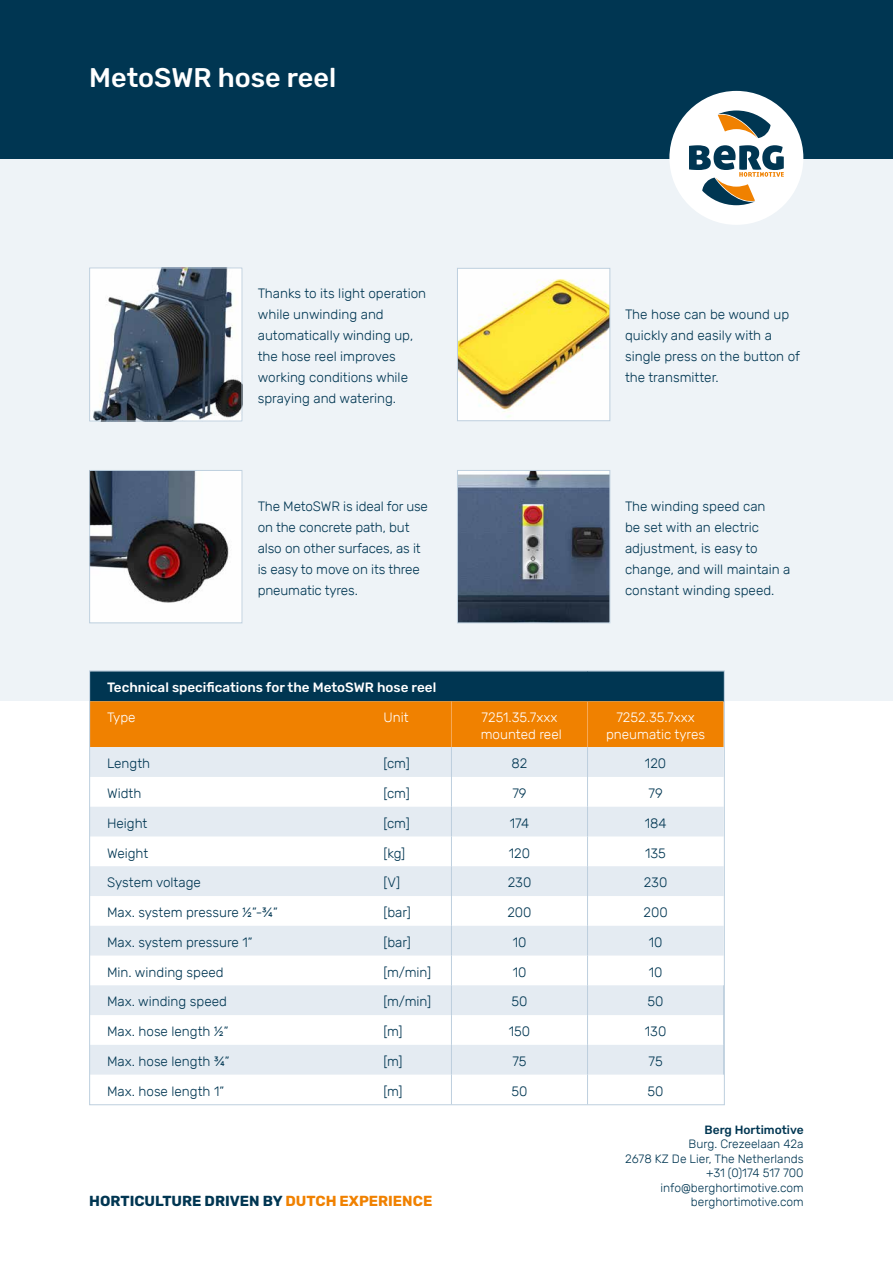
<style>
.page{position:relative;width:893px;height:1263px;background:#fff}
.page>*{position:absolute;margin:0;border:0;box-sizing:border-box;transform-origin:0 0}
.t1{font:500 27px "Rubik";color:#fff}
.t2{font:700 14.55px "Rubik";color:#003652}
.t3{font:300 13.5px/21px "Rubik";color:#003652}
.t4{font:300 13.5px/16.2px "Rubik";color:#fff}
.t5{font:500 13.5px "Rubik";color:#fff}
.t6{font:300 12px/14.4px "Rubik";color:#003652;text-align:right}
.t7{font:500 12px "Rubik";color:#003652}
.s1{color:#f08100}
</style>
<div class="page">
<div style="left:0;top:159px;width:893px;height:542px;background:#eef3f7"></div>
<div style="left:0;top:0;width:893px;height:159px;background:#003652"></div>
<div style="left:669px;top:91px;width:134px;height:134px;background:#fff;border-radius:50%"></div>
<svg style="left:689px;top:145px;width:95px;height:60px"></svg>
<svg style="left:717px;top:110px;width:53px;height:28px"></svg>
<svg style="left:91px;top:672px;width:632px;height:75px;background:#926420"></svg>
<svg style="left:91px;top:747px;width:632px;height:327px;fill:#e4ebf2"></svg>
<hr style="left:587px;top:671px;width:1px;height:30px;background:#003652">
<svg style="left:451px;top:807px;width:1px;height:29px"></svg>
<svg style="left:587px;top:807px;width:1px;height:29px"></svg>
<hr style="left:451px;top:955px;width:1px;height:30px;background:#bdcfde">
<hr style="left:587px;top:955px;width:1px;height:30px;background:#bdcfde">
<hr style="left:451px;top:1074px;width:1px;height:30px;background:#bdcfde">
<hr style="left:587px;top:1074px;width:1px;height:30px;background:#bdcfde">
<svg style="left:451px;top:926px;width:1px;height:29px"></svg>
<svg style="left:587px;top:926px;width:1px;height:29px"></svg>
<hr style="left:451px;top:866px;width:1px;height:30px;background:#bdcfde">
<hr style="left:587px;top:866px;width:1px;height:30px;background:#bdcfde">
<hr style="left:451px;top:836px;width:1px;height:30px;background:#bdcfde">
<hr style="left:587px;top:836px;width:1px;height:30px;background:#bdcfde">
<hr style="left:451px;top:896px;width:1px;height:30px;background:#bdcfde">
<hr style="left:587px;top:896px;width:1px;height:30px;background:#bdcfde">
<hr style="left:451px;top:985px;width:1px;height:30px;background:#bdcfde">
<hr style="left:587px;top:985px;width:1px;height:30px;background:#bdcfde">
<svg style="left:451px;top:1045px;width:1px;height:29px"></svg>
<svg style="left:587px;top:1045px;width:1px;height:29px"></svg>
<hr style="left:451px;top:1015px;width:1px;height:30px;background:#bdcfde">
<hr style="left:587px;top:1015px;width:1px;height:30px;background:#bdcfde">
<hr style="left:451px;top:701px;width:1px;height:46px;background:#f7aa59">
<hr style="left:587px;top:701px;width:1px;height:46px;background:#f7aa59">
<hr style="left:451px;top:747px;width:1px;height:30px;background:#bdcfde">
<hr style="left:587px;top:747px;width:1px;height:30px;background:#bdcfde">
<hr style="left:451px;top:777px;width:1px;height:30px;background:#bdcfde">
<hr style="left:587px;top:777px;width:1px;height:30px;background:#bdcfde">
<img style="left:91px;top:472px;width:149px;height:149px">
<div style="left:89px;top:470px;width:153px;height:153px;border:1px solid #bdcfde"></div>
<img style="left:459px;top:270px;width:149px;height:149px">
<div style="left:457px;top:268px;width:153px;height:153px;border:1px solid #bdcfde"></div>
<img style="left:459px;top:472px;width:149px;height:149px">
<div style="left:457px;top:470px;width:153px;height:153px;border:1px solid #bdcfde"></div>
<img style="left:91px;top:269px;width:149px;height:150px">
<div style="left:89px;top:267px;width:153px;height:154px;border:1px solid #bdcfde"></div>
<h1 class="t1" style="left:89px;top:62px;width:248px">MetoSWR hose reel</h1>
<p class="t3" style="left:258px;top:283px;width:170px">Thanks to its light operation while unwinding and automatically winding up, the hose reel improves working conditions while spraying and watering.</p>
<p class="t3" style="left:258px;top:496px;width:172px">The MetoSWR is ideal for use on the concrete path, but also on other surfaces, as it is easy to move on its three pneumatic tyres.</p>
<p class="t3" style="left:625px;top:305px;width:176px">The hose can be wound up quickly and easily with a single press on the button of the transmitter.</p>
<p class="t3" style="left:625px;top:496px;width:167px">The winding speed can<br>be set with an electric adjustment, is easy to change, and will maintain a constant winding speed.</p>
<p class="t5" style="left:107px;top:680px;width:331px">Technical specifications for the MetoSWR hose reel</p>
<p class="t4" style="left:107px;top:710px;width:30px">Type</p>
<p class="t4" style="left:383px;top:710px;width:27px">Unit</p>
<p class="t4" style="left:481px;top:710px;width:82px">7251.35.7xxx mounted reel</p>
<p class="t4" style="left:606px;top:710px;width:100px;text-align:center">7252.35.7xxx pneumatic tyres</p>
<p class="t3" style="left:107px;top:753px;width:45px">Length</p>
<p class="t3" style="left:383px;top:753px;width:28px">[cm]</p>
<p class="t3" style="left:512px;top:753px;width:17px">82</p>
<p class="t3" style="left:645px;top:753px;width:23px">120</p>
<p class="t3" style="left:107px;top:783px;width:36px">Width</p>
<p class="t3" style="left:383px;top:783px;width:28px">[cm]</p>
<p class="t3" style="left:512px;top:783px;width:16px">79</p>
<p class="t3" style="left:648px;top:783px;width:16px">79</p>
<p class="t3" style="left:107px;top:813px;width:42px">Height</p>
<p class="t3" style="left:383px;top:813px;width:28px">[cm]</p>
<p class="t3" style="left:510px;top:813px;width:21px">174</p>
<p class="t3" style="left:645px;top:813px;width:23px">184</p>
<p class="t3" style="left:107px;top:843px;width:43px">Weight</p>
<p class="t3" style="left:383px;top:843px;width:23px">[kg]</p>
<p class="t3" style="left:509px;top:843px;width:23px">120</p>
<p class="t3" style="left:645px;top:843px;width:22px">135</p>
<p class="t3" style="left:107px;top:872px;width:95px">System voltage</p>
<p class="t3" style="left:383px;top:872px;width:18px">[V]</p>
<p class="t3" style="left:508px;top:872px;width:25px">230</p>
<p class="t3" style="left:644px;top:872px;width:25px">230</p>
<p class="t3" style="left:107px;top:902px;width:172px">Max. system pressure ½”-¾”</p>
<p class="t3" style="left:383px;top:902px;width:29px">[bar]</p>
<p class="t3" style="left:507px;top:902px;width:26px">200</p>
<p class="t3" style="left:643px;top:902px;width:26px">200</p>
<p class="t3" style="left:107px;top:932px;width:147px">Max. system pressure 1”</p>
<p class="t3" style="left:383px;top:932px;width:29px">[bar]</p>
<p class="t3" style="left:513px;top:932px;width:15px">10</p>
<p class="t3" style="left:649px;top:932px;width:15px">10</p>
<p class="t3" style="left:107px;top:962px;width:118px">Min. winding speed</p>
<p class="t3" style="left:383px;top:962px;width:49px">[m/min]</p>
<p class="t3" style="left:513px;top:962px;width:15px">10</p>
<p class="t3" style="left:649px;top:962px;width:15px">10</p>
<p class="t3" style="left:107px;top:992px;width:121px">Max. winding speed</p>
<p class="t3" style="left:383px;top:992px;width:49px">[m/min]</p>
<p class="t3" style="left:511px;top:992px;width:18px">50</p>
<p class="t3" style="left:648px;top:992px;width:18px">50</p>
<p class="t3" style="left:107px;top:1021px;width:123px">Max. hose length ½”</p>
<p class="t3" style="left:383px;top:1021px;width:21px">[m]</p>
<p class="t3" style="left:509px;top:1021px;width:23px">150</p>
<p class="t3" style="left:645px;top:1021px;width:23px">130</p>
<p class="t3" style="left:107px;top:1051px;width:124px">Max. hose length ¾”</p>
<p class="t3" style="left:383px;top:1051px;width:21px">[m]</p>
<p class="t3" style="left:512px;top:1051px;width:16px">75</p>
<p class="t3" style="left:648px;top:1051px;width:16px">75</p>
<p class="t3" style="left:107px;top:1081px;width:119px">Max. hose length 1”</p>
<p class="t3" style="left:383px;top:1081px;width:21px">[m]</p>
<p class="t3" style="left:511px;top:1081px;width:18px">50</p>
<p class="t3" style="left:648px;top:1081px;width:18px">50</p>
<p class="t7" style="left:704px;top:1123px;width:101px">Berg Hortimotive</p>
<p class="t6" style="left:625px;top:1137px;width:180px">Burg. Crezeelaan 42a<br>2678 KZ De Lier, The Netherlands +31 (0)174 517 700 info@berghortimotive.com</p>
<p class="t2" style="left:89px;top:1192px;width:345px">HORTICULTURE DRIVEN BY <span class="s1">DUTCH EXPERIENCE</span></p>
<p class="t6" style="left:691px;top:1195px;width:114px">berghortimotive.com</p>
</div>
